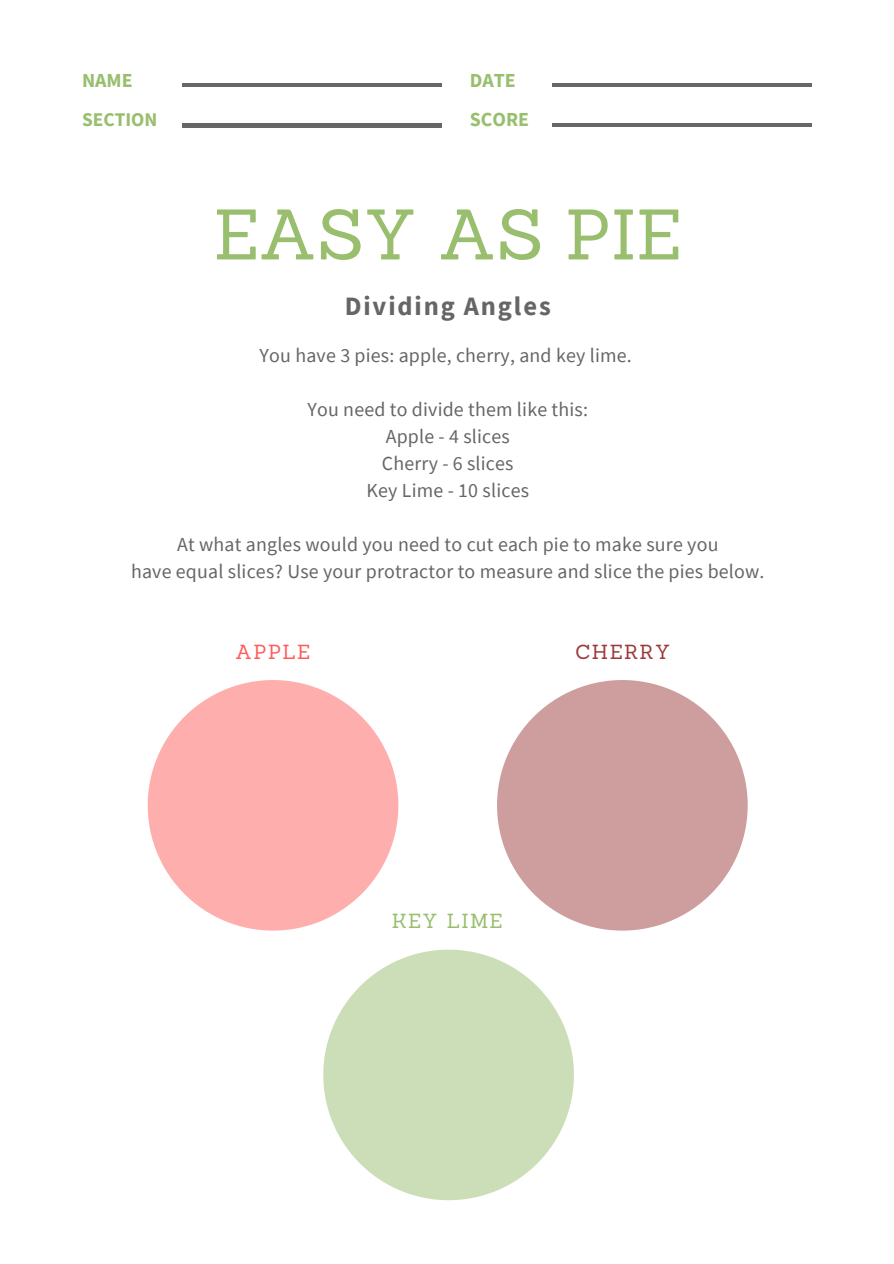
<style>
.page{position:relative;width:894px;height:1264px;background:#fff}
.page>*{position:absolute;margin:0;border:0;box-sizing:border-box;transform-origin:0 0}
.t1{font:69.6px "Sanchez";color:#98be6e}
.t2{font:700 26.55px "Source Sans Pro";letter-spacing:.07em;color:#666}
.t3{font:19.8px/27px "Source Sans Pro";letter-spacing:.01em;color:#666;text-align:center}
.t4{font:700 19.8px/39.5px "Source Sans Pro";color:#98be6e}
.t5{font:19.8px "Sanchez";letter-spacing:.07em;color:#98be6e}
.t6{font:19.8px "Sanchez";letter-spacing:.07em;color:#9d3939}
.t7{font:19.8px "Sanchez";letter-spacing:.07em;color:#ff5c5c}
.t8{font:700 19.35px "Source Sans Pro";color:#98be6e}
</style>
<div class="page">
<hr style="left:183px;top:84px;width:259px;height:3px;background:#666">
<hr style="left:183px;top:124px;width:259px;height:3px;background:#666">
<hr style="left:552px;top:83px;width:259px;height:3px;background:#666">
<hr style="left:552px;top:123px;width:259px;height:4px;background:#666">
<svg style="left:148px;top:680px;width:250px;height:250px;fill:#ffaeae"></svg>
<svg style="left:497px;top:680px;width:250px;height:250px;fill:#ce9d9d"></svg>
<svg style="left:323px;top:949px;width:250px;height:251px;fill:#ccdeb7"></svg>
<p class="t4" style="left:82px;top:60px;width:52px">NAME</p>
<p class="t8" style="left:82px;top:107px;width:77px">SECTION</p>
<p class="t4" style="left:470px;top:60px;width:61px">DATE<br>SCORE</p>
<h1 class="t1" style="left:213px;top:189px;width:469px">EASY AS PIE</h1>
<h2 class="t2" style="left:345px;top:289px;width:207px">Dividing Angles</h2>
<p class="t3" style="left:259px;top:341px;width:373px">You have 3 pies: apple, cherry, and key lime.</p>
<p class="t3" style="left:307px;top:395px;width:282px">You need to divide them like this:<br>Apple - 4 slices<br>Cherry - 6 slices<br>Key Lime - 10 slices</p>
<p class="t3" style="left:131px;top:530px;width:635px">At what angles would you need to cut each pie to make sure you<br>have equal slices? Use your protractor to measure and slice the pies below.</p>
<p class="t7" style="left:235px;top:639px;width:76px">APPLE</p>
<p class="t6" style="left:575px;top:639px;width:96px">CHERRY</p>
<p class="t5" style="left:391px;top:908px;width:112px">KEY LIME</p>
</div>
